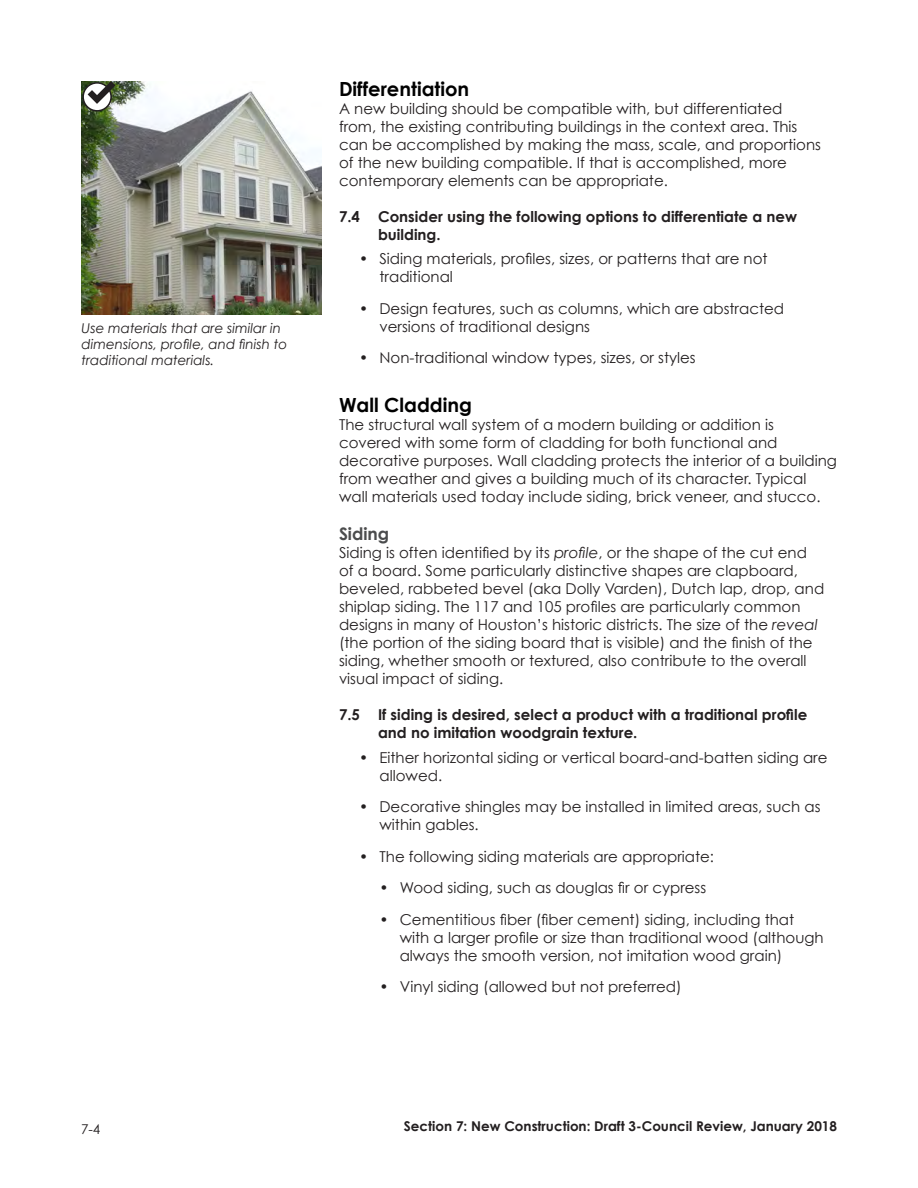
<style>
.page{position:relative;width:918px;height:1188px;background:#fff}
.page>*{position:absolute;margin:0;border:0;box-sizing:border-box;transform-origin:0 0}
.Header_2{font:700 19.5px "Century Gothic";color:#000}
.Header_3{font:700 17.25px "Century Gothic";color:#4b4c4d}
.t1{font:15px/18px "Century Gothic";color:#231f20}
.t2{font:700 15px/18px "Century Gothic";color:#231f20}
.t3{font:italic 13.5px/16.2px "Century Gothic";color:#231f20}
.t4{font:700 13.5px "Century Gothic";color:#231f20}
.t5{font:13.5px "Century Gothic";color:#231f20}
.s1{font-style:italic}
</style>
<div class="page">
<img style="left:81px;top:81px;width:240px;height:233px">
<svg style="left:83px;top:83px;width:28px;height:28px"></svg>
<div style="left:82px;top:82px;width:30px;height:30px;border:2px solid #231f20;border-radius:50%"></div>
<svg style="left:88px;top:81px;width:28px;height:23px"></svg>
<p class="t3" style="left:82px;top:319px;width:207px">Use materials that are similar in dimensions, profile, and finish to traditional materials.</p>
<p class="Header_2" style="left:339px;top:76px;width:132px">Differentiation</p>
<p class="t1" style="left:339px;top:99px;width:484px">A new building should be compatible with, but differentiated from, the existing contributing buildings in the context area. This can be accomplished by making the mass, scale, and proportions of the new building compatible. If that is accomplished, more contemporary elements can be appropriate.</p>
<p class="t2" style="left:378px;top:207px;width:421px;text-indent:-39px">7.4 Consider using the following options to differentiate a new building.</p>
<p class="t1" style="left:380px;top:250px;width:390px;text-indent:-20px">• Siding materials, profiles, sizes, or patterns that are not traditional</p>
<p class="t1" style="left:380px;top:299px;width:406px;text-indent:-20px">• Design features, such as columns, which are abstracted versions of traditional designs</p>
<p class="t1" style="left:359px;top:349px;width:338px">• Non-traditional window types, sizes, or styles</p>
<p class="Header_2" style="left:339px;top:392px;width:134px">Wall Cladding</p>
<p class="t1" style="left:339px;top:415px;width:500px">The structural wall system of a modern building or addition is covered with some form of cladding for both functional and decorative purposes. Wall cladding protects the interior of a building from weather and gives a building much of its character. Typical wall materials used today include siding, brick veneer, and stucco.</p>
<p class="Header_3" style="left:339px;top:523px;width:52px">Siding</p>
<p class="t1" style="left:339px;top:544px;width:487px">Siding is often identified by its <span class="s1">profile</span>, or the shape of the cut end of a board. Some particularly distinctive shapes are clapboard, beveled, rabbeted bevel (aka Dolly Varden), Dutch lap, drop, and shiplap siding. The 117 and 105 profiles are particularly common designs in many of Houston’s historic districts. The size of the <span class="s1">reveal </span>(the portion of the siding board that is visible) and the finish of the siding, whether smooth or textured, also contribute to the overall visual impact of siding.</p>
<p class="t2" style="left:378px;top:705px;width:431px;text-indent:-39px">7.5 If siding is desired, select a product with a traditional profile and no imitation woodgrain texture.</p>
<p class="t1" style="left:380px;top:748px;width:450px;text-indent:-20px">• Either horizontal siding or vertical board-and-batten siding are allowed.</p>
<p class="t1" style="left:380px;top:798px;width:443px;text-indent:-20px">• Decorative shingles may be installed in limited areas, such as within gables.</p>
<p class="t1" style="left:359px;top:847px;width:356px">• The following siding materials are appropriate:</p>
<p class="t1" style="left:380px;top:879px;width:328px">• Wood siding, such as douglas fir or cypress</p>
<p class="t1" style="left:400px;top:910px;width:425px;text-indent:-20px">• Cementitious fiber (fiber cement) siding, including that with a larger profile or size than traditional wood (although always the smooth version, not imitation wood grain)</p>
<p class="t1" style="left:380px;top:978px;width:304px">• Vinyl siding (allowed but not preferred)</p>
<p class="t5" style="left:81px;top:1121px;width:21px">7-4</p>
<p class="t4" style="left:404px;top:1117px;width:435px">Section 7: New Construction: Draft 3-Council Review, January 2018</p>
</div>
